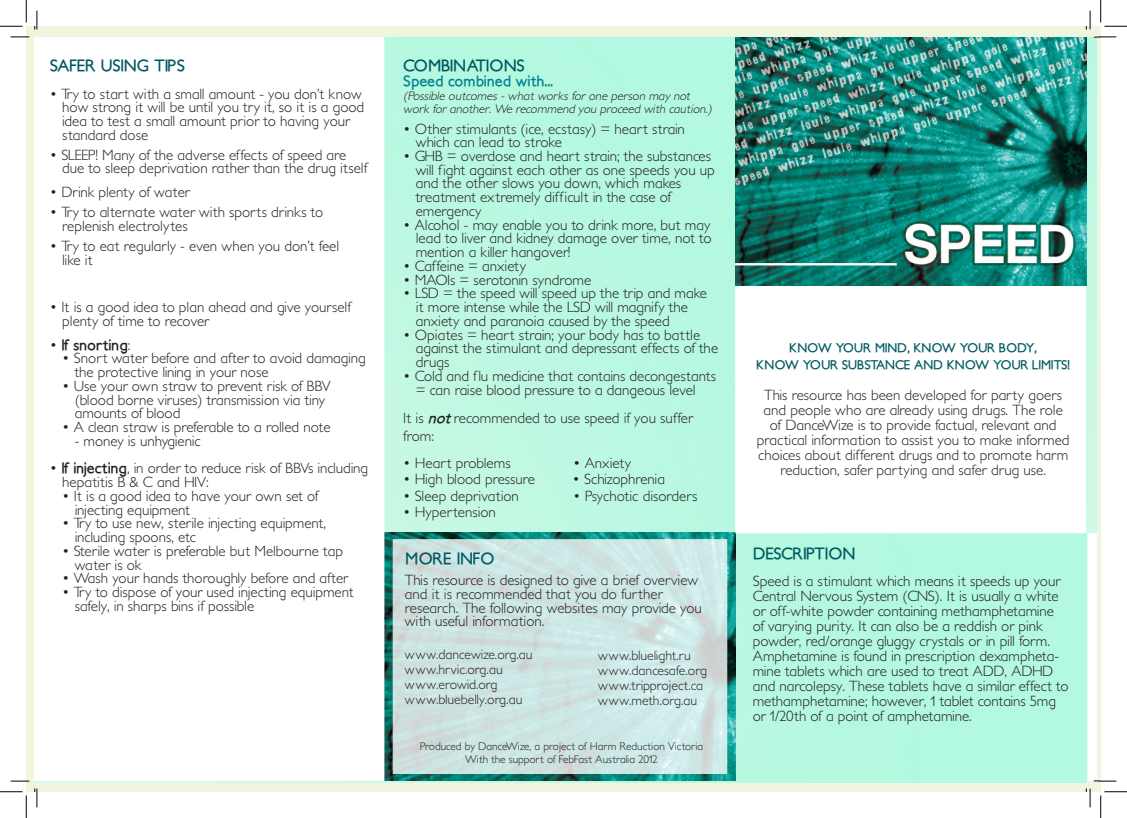
<style>
.page{position:relative;width:1127px;height:818px;background:#fff}
.page>*{position:absolute;margin:0;border:0;box-sizing:border-box;transform-origin:0 0}
.t1{font:700 16.25px "Petita";letter-spacing:-.03em;color:#005963}
.t2{font:300 15px/13.8px "Petita";color:#231f20}
.t3{font:700 15px "Petita";color:#00828f}
.t4{font:700 15px "Petita";color:#231f20}
.t5{font:300 13.75px/15px "Petita";color:#231f20}
.t6{font:italic 300 12.5px/12.5px "Petita";color:#231f20}
.t7{font:700 12.5px/16.5px "Petita";letter-spacing:-.035em;color:#005963;text-align:center}
.t8{font:300 11.25px/12.5px "Petita";color:#231f20;text-align:center}
.s1{font-weight:300}
.s2{font-weight:700}
.s3{font-weight:700;font-style:italic}
</style>
<div class="page">
<div style="left:26px;top:26px;width:1074px;height:766px;background:#eff6e0"></div>
<img style="left:35px;top:37px;width:1050px;height:745px">
<img style="left:1085px;top:37px;width:11px;height:742px">
<img style="left:384px;top:533px;width:351px;height:247px">
<svg style="left:396px;top:543px;width:327px;height:227px;background:#cde4e3"></svg>
<div style="left:392px;top:539px;width:335px;height:235px;border:3px solid #fff"></div>
<div style="left:35px;top:38px;width:348px;height:741px;background:#fff"></div>
<div style="left:34px;top:37px;width:350px;height:744px;border:3px solid #fff"></div>
<div style="left:735px;top:286px;width:350px;height:246px;background:#fff"></div>
<div style="left:735px;top:285px;width:350px;height:248px;border:2px solid #fff"></div>
<img style="left:735px;top:38px;width:350px;height:247px">
<svg style="left:11px;top:36px;width:18px;height:2px"></svg>
<svg style="left:1093px;top:36px;width:22px;height:2px"></svg>
<svg style="left:11px;top:780px;width:18px;height:2px"></svg>
<svg style="left:1087px;top:533px;width:28px;height:249px"></svg>
<svg style="left:34px;top:11px;width:4px;height:19px"></svg>
<svg style="left:34px;top:788px;width:4px;height:19px"></svg>
<svg style="left:1085px;top:11px;width:5px;height:19px"></svg>
<svg style="left:1085px;top:788px;width:5px;height:19px"></svg>
<svg style="left:0;top:0;width:27px;height:27px"></svg>
<svg style="left:0;top:791px;width:27px;height:27px"></svg>
<svg style="left:1100px;top:0;width:26px;height:27px"></svg>
<svg style="left:1100px;top:791px;width:26px;height:27px"></svg>
<p class="t1" style="left:50px;top:56px;width:137px">SAFER USING TIPS</p>
<p class="t2" style="left:62px;top:87px;width:303px;text-indent:-12px">• Try to start with a small amount - you don’t know how strong it will be until you try it, so it is a good idea to test a small amount prior to having your standard dose</p>
<p class="t2" style="left:62px;top:148px;width:306px;text-indent:-12px">• SLEEP! Many of the adverse effects of speed are due to sleep deprivation rather than the drug itself</p>
<p class="t2" style="left:50px;top:186px;width:142px">• Drink plenty of water</p>
<p class="t2" style="left:62px;top:206px;width:262px;text-indent:-12px">• Try to alternate water with sports drinks to replenish electrolytes</p>
<p class="t2" style="left:62px;top:239px;width:278px;text-indent:-12px">• Try to eat regularly - even when you don’t feel like it</p>
<p class="t2" style="left:62px;top:301px;width:290px;text-indent:-12px">• It is a good idea to plan ahead and give yourself plenty of time to recover</p>
<p class="t4" style="left:50px;top:335px;width:82px"><span class="s1">•</span> If snorting<span class="s1">:</span></p>
<p class="t2" style="left:75px;top:352px;width:292px;text-indent:-12px">• Snort water before and after to avoid damaging the protective lining in your nose</p>
<p class="t2" style="left:75px;top:379px;width:257px;text-indent:-12px">• Use your own straw to prevent risk of BBV (blood borne viruses) transmission via tiny amounts of blood</p>
<p class="t2" style="left:62px;top:421px;width:270px">• A clean straw is preferable to a rolled note</p>
<p class="t2" style="left:75px;top:434px;width:128px">- money is unhygienic</p>
<p class="t2" style="left:62px;top:462px;width:307px;text-indent:-12px">• <span class="s2">If injecting</span>, in order to reduce risk of BBVs including hepatitis B &amp; C and HIV:</p>
<p class="t2" style="left:75px;top:489px;width:245px;text-indent:-12px">• It is a good idea to have your own set of injecting equipment</p>
<p class="t2" style="left:75px;top:517px;width:253px;text-indent:-12px">• Try to use new, sterile injecting equipment, including spoons, etc</p>
<p class="t2" style="left:75px;top:544px;width:270px;text-indent:-12px">• Sterile water is preferable but Melbourne tap water is ok</p>
<p class="t2" style="left:62px;top:572px;width:287px">• Wash your hands thoroughly before and after</p>
<p class="t2" style="left:75px;top:586px;width:280px;text-indent:-12px">• Try to dispose of your used injecting equipment safely, in sharps bins if possible</p>
<p class="t1" style="left:403px;top:56px;width:123px">COMBINATIONS</p>
<p class="t3" style="left:403px;top:71px;width:151px">Speed combined with...</p>
<p class="t6" style="left:403px;top:90px;width:313px">(Possible outcomes - what works for one person may not work for another. We recommend you proceed with caution.)</p>
<p class="t2" style="left:415px;top:122px;width:270px;text-indent:-12px">• Other stimulants (ice, ecstasy) = heart strain which can lead to stroke</p>
<p class="t2" style="left:415px;top:149px;width:300px;text-indent:-12px">• GHB = overdose and heart strain; the substances will fight against each other as one speeds you up and the other slows you down, which makes treatment extremely difficult in the case of emergency</p>
<p class="t2" style="left:415px;top:218px;width:297px;text-align:justify;text-indent:-12px">• Alcohol - may enable you to drink more, but may lead to liver and kidney damage over time, not to mention a killer hangover!</p>
<p class="t2" style="left:403px;top:259px;width:124px">• Caffeine = anxiety</p>
<p class="t2" style="left:403px;top:273px;width:189px">• MAOIs = serotonin syndrome</p>
<p class="t2" style="left:415px;top:287px;width:293px;text-indent:-12px">• LSD = the speed will speed up the trip and make it more intense while the LSD will magnify the anxiety and paranoia caused by the speed</p>
<p class="t2" style="left:415px;top:328px;width:304px;text-indent:-12px">• Opiates = heart strain; your body has to battle against the stimulant and depressant effects of the drugs</p>
<p class="t2" style="left:403px;top:369px;width:314px;text-align:center">• Cold and flu medicine that contains decongestants = can raise blood pressure to a dangeous level</p>
<p class="t2" style="left:403px;top:410px;width:291px;line-height:17.5px">It is <span class="s3">not</span>recommended to use speed if you suffer from:</p>
<p class="t2" style="left:403px;top:457px;width:109px">• Heart problems</p>
<p class="t2" style="left:573px;top:457px;width:59px">• Anxiety</p>
<p class="t2" style="left:403px;top:473px;width:133px">• High blood pressure</p>
<p class="t2" style="left:572px;top:473px;width:94px">• Schizophrenia</p>
<p class="t2" style="left:403px;top:489px;width:117px">• Sleep deprivation</p>
<p class="t2" style="left:573px;top:489px;width:126px">• Psychotic disorders</p>
<p class="t2" style="left:403px;top:505px;width:94px">• Hypertension</p>
<p class="t1" style="left:405px;top:549px;width:91px">MORE INFO</p>
<p class="t2" style="left:405px;top:573px;width:298px">This resource is designed to give a brief overview and it is recommended that you do further research. The following websites may provide you with useful information.</p>
<p class="t5" style="left:405px;top:647px;width:129px">www.dancewize.org.au www.hrvic.org.au www.erowid.org www.bluebelly.org.au</p>
<p class="t8" style="left:419px;top:741px;width:285px">Produced by DanceWize, a project of Harm Reduction Victoria<br>With the support of FebFast Australia 2012</p>
<p class="t5" style="left:598px;top:648px;width:110px">www.bluelight.ru www.dancesafe.org www.tripproject.ca www.meth.org.au</p>
<p class="t7" style="left:756px;top:340px;width:315px">KNOW YOUR MIND, KNOW YOUR BODY,<br>KNOW YOUR SUBSTANCE AND KNOW YOUR LIMITS!</p>
<p class="t2" style="left:756px;top:388px;width:314px;line-height:15px;text-align:center">This resource has been developed for party goers and people who are already using drugs. The role of DanceWize is to provide factual, relevant and practical information to assist you to make informed choices about different drugs and to promote harm reduction, safer partying and safer drug use.</p>
<p class="t1" style="left:752px;top:543px;width:105px">DESCRIPTION</p>
<p class="t2" style="left:752px;top:574px;width:317px;line-height:15px">Speed is a stimulant which means it speeds up your Central Nervous System (CNS). It is usually a white or off-white powder containing methamphetamine of varying purity. It can also be a reddish or pink powder, red/orange gluggy crystals or in pill form.<br>Amphetamine is found in prescription dexampheta&shy;mine tablets which are used to treat ADD, ADHD and narcolepsy. These tablets have a similar effect to methamphetamine; however, 1 tablet contains 5mg or 1/20th of a point of amphetamine.</p>
</div>
